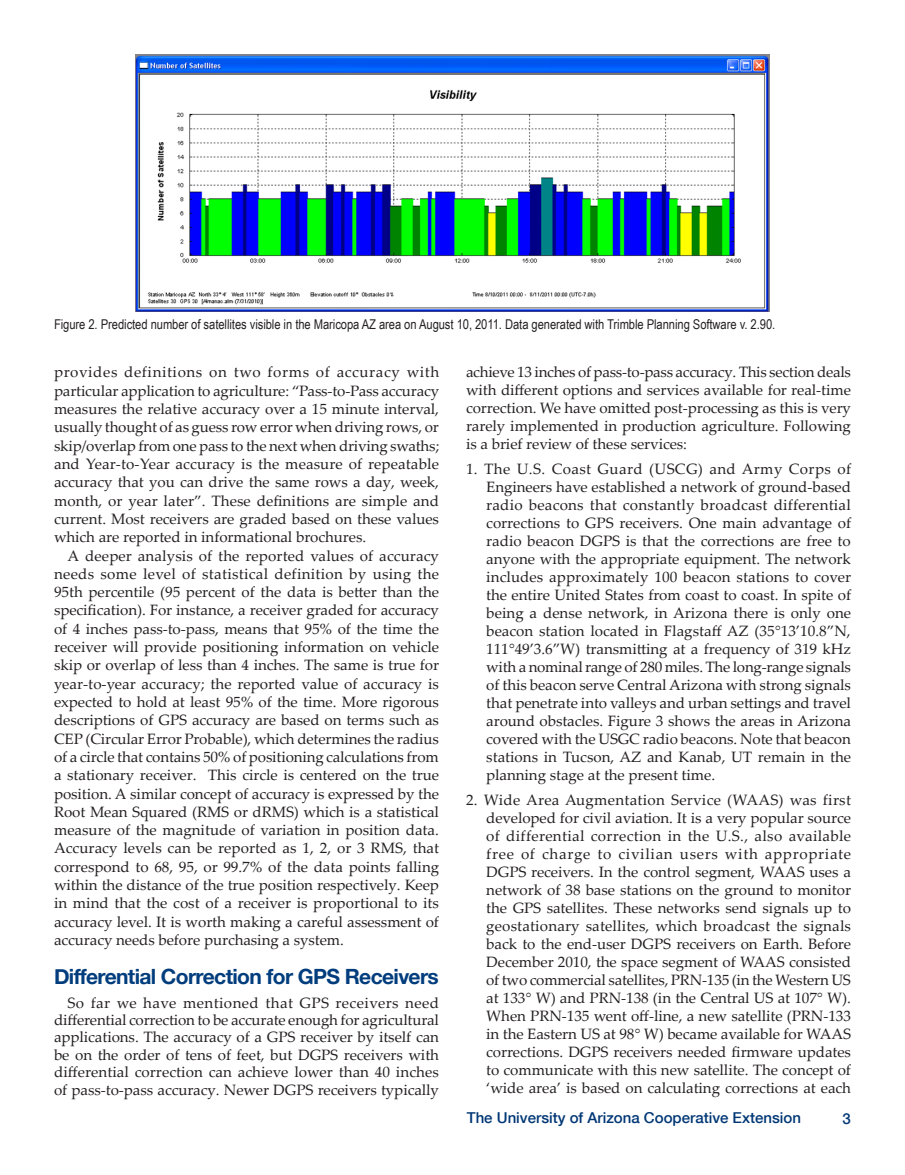
<style>
.page{position:relative;width:905px;height:1175px;background:#fff}
.page>*{position:absolute;margin:0;border:0;box-sizing:border-box;transform-origin:0 0}
.t1{font:700 21px "Helvetica Neue";letter-spacing:-.03em;color:#013d7d}
.t2{font:15px/18px "Palatino Linotype";color:#231f20;text-align:justify}
.t3{font:500 15px "Helvetica Neue";color:#013775}
.t4{font:13.5px "Arial Narrow";color:#231f20}
</style>
<div class="page">
<img style="left:136px;top:54px;width:633px;height:257px">
<p class="t4" style="left:54px;top:316px;width:723px">Figure 2. Predicted number of satellites visible in the Maricopa AZ area on August 10, 2011. Data generated with Trimble Planning Software v. 2.90.</p>
<p class="t2" style="left:54px;top:362px;width:387px">provides definitions on two forms of accuracy with particular application to agriculture: “Pass-to-Pass accuracy measures the relative accuracy over a 15 minute interval, usually thought of as guess row error when driving rows, or skip/overlap from one pass to the next when driving swaths; and Year-to-Year accuracy is the measure of repeatable accuracy that you can drive the same rows a day, week, month, or year later”. These definitions are simple and current. Most receivers are graded based on these values which are reported in informational brochures.</p>
<p class="t2" style="left:54px;top:545px;width:387px;text-indent:14px">A deeper analysis of the reported values of accuracy needs some level of statistical definition by using the 95th percentile (95 percent of the data is better than the specification). For instance, a receiver graded for accuracy of 4 inches pass-to-pass, means that 95% of the time the receiver will provide positioning information on vehicle skip or overlap of less than 4 inches. The same is true for year-to-year accuracy; the reported value of accuracy is expected to hold at least 95% of the time. More rigorous descriptions of GPS accuracy are based on terms such as CEP (Circular Error Probable), which determines the radius of a circle that contains 50% of positioning calculations from a stationary receiver. This circle is centered on the true position. A similar concept of accuracy is expressed by the Root Mean Squared (RMS or dRMS) which is a statistical measure of the magnitude of variation in position data.<br>Accuracy levels can be reported as 1, 2, or 3 RMS, that correspond to 68, 95, or 99.7% of the data points falling within the distance of the true position respectively. Keep in mind that the cost of a receiver is proportional to its accuracy level. It is worth making a careful assessment of accuracy needs before purchasing a system.</p>
<p class="t1" style="left:54px;top:963px;width:386px">Differential Correction for GPS Receivers</p>
<p class="t2" style="left:54px;top:993px;width:387px;line-height:17.4px;text-indent:14px">So far we have mentioned that GPS receivers need differential correction to be accurate enough for agricultural applications. The accuracy of a GPS receiver by itself can be on the order of tens of feet, but DGPS receivers with differential correction can achieve lower than 40 inches of pass-to-pass accuracy. Newer DGPS receivers typically</p>
<p class="t2" style="left:466px;top:362px;width:387px">achieve 13 inches of pass-to-pass accuracy. This section deals with different options and services available for real-time correction. We have omitted post-processing as this is very rarely implemented in production agriculture. Following is a brief review of these services:</p>
<p class="t2" style="left:486px;top:459px;width:367px;text-indent:-20px">1. The U.S. Coast Guard (USCG) and Army Corps of Engineers have established a network of ground-based radio beacons that constantly broadcast differential corrections to GPS receivers. One main advantage of radio beacon DGPS is that the corrections are free to anyone with the appropriate equipment. The network includes approximately 100 beacon stations to cover the entire United States from coast to coast. In spite of being a dense network, in Arizona there is only one beacon station located in Flagstaff AZ (35°13’10.8”N, 111°49’3.6”W) transmitting at a frequency of 319 kHz with a nominal range of 280 miles. The long-range signals of this beacon serve Central Arizona with strong signals that penetrate into valleys and urban settings and travel around obstacles. Figure 3 shows the areas in Arizona covered with the USGC radio beacons. Note that beacon stations in Tucson, AZ and Kanab, UT remain in the planning stage at the present time.</p>
<p class="t2" style="left:486px;top:790px;width:367px;text-indent:-20px">2. Wide Area Augmentation Service (WAAS) was first developed for civil aviation. It is a very popular source of differential correction in the U.S., also available free of charge to civilian users with appropriate DGPS receivers. In the control segment, WAAS uses a network of 38 base stations on the ground to monitor the GPS satellites. These networks send signals up to geostationary satellites, which broadcast the signals back to the end-user DGPS receivers on Earth. Before December 2010, the space segment of WAAS consisted of two commercial satellites, PRN-135 (in the Western US at 133° W) and PRN-138 (in the Central US at 107° W).<br>When PRN-135 went off-line, a new satellite (PRN-133 in the Eastern US at 98° W) became available for WAAS corrections. DGPS receivers needed firmware updates to communicate with this new satellite. The concept of ‘wide area’ is based on calculating corrections at each</p>
<p class="t3" style="left:467px;top:1108px;width:336px">The University of Arizona Cooperative Extension</p>
<p class="t3" style="left:842px;top:1109px;width:10px">3</p>
</div>
